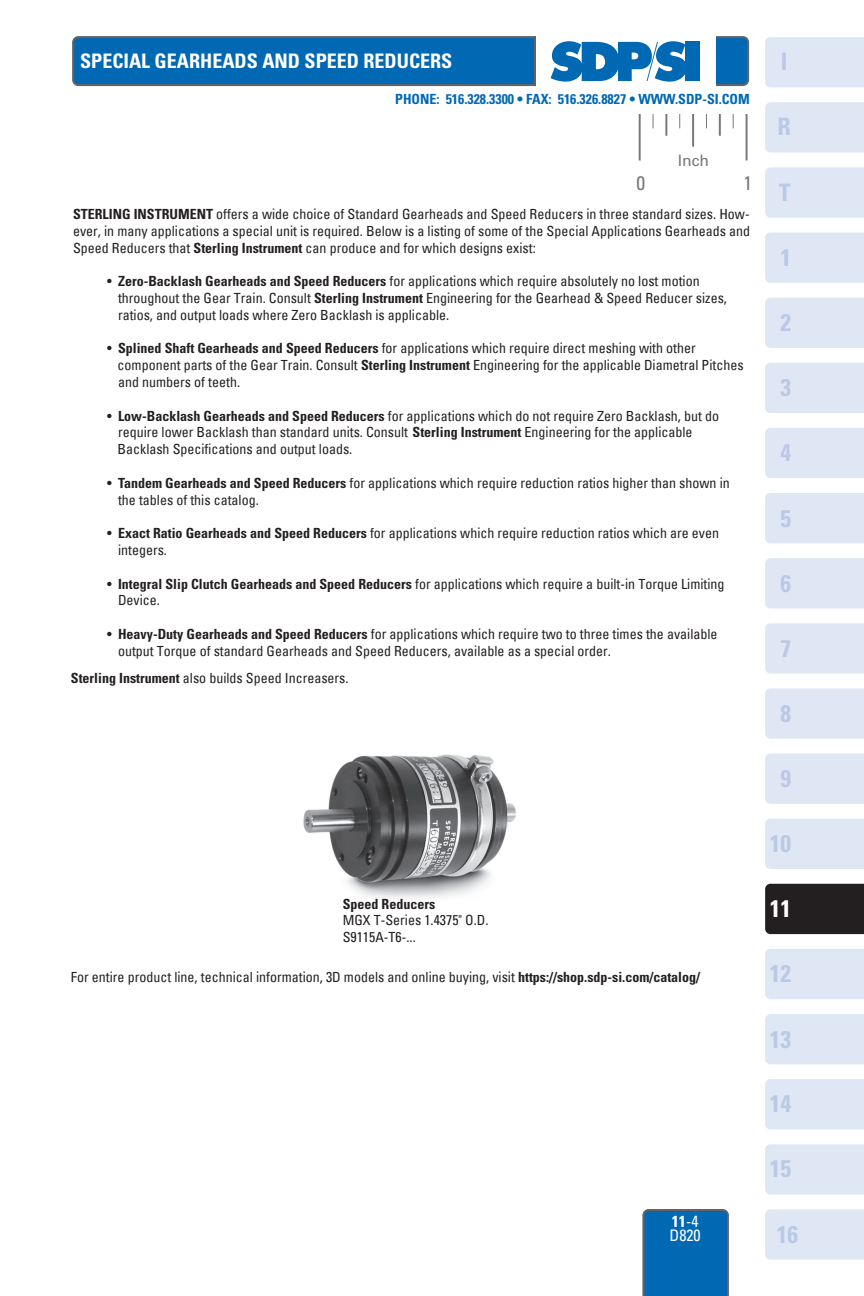
<style>
.page{position:relative;width:864px;height:1296px;background:#fff}
.page>*{position:absolute;margin:0;border:0;box-sizing:border-box;transform-origin:0 0}
.t1{font:700 condensed 24px "Univers";color:#b9c9e6}
.t2{font:700 condensed 24px "Univers";color:#fff}
.t3{font:700 condensed 20px "Univers";color:#fff}
.t4{font:condensed 19.6px "Univers";color:#76787b}
.t5{font:700 condensed 16px "Univers";color:#fff}
.t6{font:condensed 16px "Univers";color:#fff}
.t7{font:15.8px "Univers";color:#76787b}
.t8{font:condensed 14px/16.8px "Univers";color:#231f20}
.t9{font:700 condensed 14px "Univers";color:#0168b3}
.t10{font:700 condensed 14px "Univers";color:#231f20}
.s1{font-weight:700}
.s2{font-weight:400}
</style>
<div class="page">
<div style="left:765px;top:37px;width:99px;height:50px;background:#e0e7f4"></div>
<div style="left:765px;top:102px;width:99px;height:51px;background:#e0e7f4"></div>
<div style="left:765px;top:232px;width:99px;height:51px;background:#e0e7f4"></div>
<div style="left:765px;top:298px;width:99px;height:50px;background:#e0e7f4"></div>
<div style="left:765px;top:363px;width:99px;height:50px;background:#e0e7f4"></div>
<div style="left:765px;top:428px;width:99px;height:50px;background:#e0e7f4"></div>
<div style="left:765px;top:493px;width:99px;height:50px;background:#e0e7f4"></div>
<div style="left:765px;top:558px;width:99px;height:50px;background:#e0e7f4"></div>
<div style="left:765px;top:623px;width:99px;height:51px;background:#e0e7f4"></div>
<div style="left:765px;top:688px;width:99px;height:51px;background:#e0e7f4"></div>
<div style="left:765px;top:754px;width:99px;height:50px;background:#e0e7f4"></div>
<div style="left:765px;top:819px;width:99px;height:50px;background:#e0e7f4"></div>
<div style="left:765px;top:884px;width:99px;height:50px;background:#231f20"></div>
<div style="left:765px;top:949px;width:99px;height:50px;background:#e0e7f4"></div>
<div style="left:765px;top:1014px;width:99px;height:50px;background:#e0e7f4"></div>
<div style="left:765px;top:167px;width:99px;height:51px;background:#e0e7f4"></div>
<div style="left:765px;top:1079px;width:99px;height:50px;background:#e0e7f4"></div>
<div style="left:765px;top:1144px;width:99px;height:51px;background:#e0e7f4"></div>
<div style="left:765px;top:1209px;width:99px;height:51px;background:#e0e7f4"></div>
<svg style="left:642px;top:1209px;width:87px;height:87px;background:#0968ae"></svg>
<div style="left:73px;top:37px;width:675px;height:48px;background:#0168b3;border-radius:5px"></div>
<div style="left:72px;top:36px;width:677px;height:50px;border:2px solid #636366;border-radius:5px"></div>
<div style="left:536px;top:33px;width:180px;height:54px;background:#fff"></div>
<hr style="left:534px;top:36px;width:2px;height:50px;background:#636366">
<div style="left:686px;top:42px;width:14px;height:39px;background:#0168b3"></div>
<svg style="left:551px;top:41px;width:136px;height:41px"></svg>
<img style="left:303px;top:754px;width:213px;height:145px">
<hr style="left:639px;top:114px;width:2px;height:46px;background:#76787b">
<hr style="left:746px;top:114px;width:2px;height:46px;background:#76787b">
<hr style="left:692px;top:114px;width:2px;height:33px;background:#76787b">
<hr style="left:665px;top:114px;width:2px;height:22px;background:#76787b">
<svg style="left:653px;top:114px;width:1px;height:14px"></svg>
<svg style="left:679px;top:114px;width:1px;height:14px"></svg>
<hr style="left:719px;top:114px;width:2px;height:22px;background:#76787b">
<svg style="left:706px;top:114px;width:1px;height:14px"></svg>
<svg style="left:733px;top:114px;width:1px;height:14px"></svg>
<p class="t3" style="left:80px;top:49px;width:374px">SPECIAL GEARHEADS AND SPEED REDUCERS</p>
<p class="t9" style="left:395px;top:91px;width:356px">PHONE: 516.328.3300 • FAX: 516.326.8827 • WWW.SDP-SI.COM</p>
<p class="t7" style="left:678px;top:151px;width:33px">Inch</p>
<p class="t4" style="left:636px;top:171px;width:10px">0</p>
<p class="t4" style="left:743px;top:171px;width:10px">1</p>
<p class="t8" style="left:73px;top:205px;width:679px;text-align:justify"><span class="s1">STERLING INSTRUMENT</span> offers a wide choice of Standard Gearheads and Speed Reducers in three standard sizes. How&shy;ever, in many applications a special unit is required. Below is a listing of some of the Special Applications Gearheads and Speed Reducers that <span class="s1">Sterling Instrument</span> can produce and for which designs exist:</p>
<p class="t8" style="left:118px;top:273px;width:610px;text-indent:-11px">• <span class="s1">Zero-Backlash Gearheads and Speed Reducers</span> for applications which require absolutely no lost motion throughout the Gear Train. Consult <span class="s1">Sterling Instrument</span> Engineering for the Gearhead &amp; Speed Reducer sizes, ratios, and output loads where Zero Backlash is applicable.</p>
<p class="t8" style="left:107px;top:340px;width:590px">• <span class="s1">Splined Shaft Gearheads and Speed Reducers</span> for applications which require direct meshing with other</p>
<p class="t8" style="left:118px;top:357px;width:628px">component parts of the Gear Train. Consult <span class="s1">Sterling Instrument</span> Engineering for the applicable Diametral Pitches and numbers of teeth.</p>
<p class="t8" style="left:118px;top:407px;width:603px;text-indent:-11px">• <span class="s1">Low-Backlash Gearheads and Speed Reducers</span> for applications which do not require Zero Backlash, but do require lower Backlash than standard units. Consult <span class="s1">Sterling Instrument</span> Engineering for the applicable</p>
<p class="t8" style="left:118px;top:441px;width:236px">Backlash Specifications and output loads.</p>
<p class="t8" style="left:118px;top:474px;width:613px;text-indent:-11px">• <span class="s1">Tandem Gearheads and Speed Reducers</span> for applications which require reduction ratios higher than shown in the tables of this catalog.</p>
<p class="t8" style="left:107px;top:525px;width:613px">• <span class="s1">Exact Ratio Gearheads and Speed Reducers</span> for applications which require reduction ratios which are even</p>
<p class="t8" style="left:118px;top:541px;width:50px">integers.</p>
<p class="t8" style="left:118px;top:575px;width:608px;text-indent:-11px">• <span class="s1">Integral Slip Clutch Gearheads and Speed Reducers</span> for applications which require a built-in Torque Limiting<br>Device.</p>
<p class="t8" style="left:118px;top:625px;width:601px;text-indent:-11px">• <span class="s1">Heavy-Duty Gearheads and Speed Reducers</span> for applications which require two to three times the available output Torque of standard Gearheads and Speed Reducers, available as a special order.</p>
<p class="t8" style="left:71px;top:670px;width:279px"><span class="s1">Sterling Instrument</span> also builds Speed Increasers.</p>
<p class="t10" style="left:343px;top:895px;width:94px">Speed Reducers</p>
<p class="t8" style="left:343px;top:912px;width:147px">MGX T-Series 1.4375" O.D.</p>
<p class="t8" style="left:343px;top:929px;width:75px">S9115A-T6-...</p>
<p class="t8" style="left:71px;top:969px;width:631px">For entire product line, technical information, 3D models and online buying, visit <span class="s1">https://shop.sdp-si.com/catalog/</span></p>
<p class="t5" style="left:672px;top:1212px;width:28px">11<span class="s2">-4</span></p>
<p class="t6" style="left:670px;top:1225px;width:33px">D820</p>
<h1 class="t1" style="left:781px;top:47px;width:8px">I</h1>
<h1 class="t1" style="left:778px;top:112px;width:15px">R</h1>
<h1 class="t1" style="left:779px;top:177px;width:13px">T</h1>
<h1 class="t1" style="left:780px;top:243px;width:12px">1</h1>
<h1 class="t1" style="left:780px;top:308px;width:12px">2</h1>
<h1 class="t1" style="left:780px;top:373px;width:12px">3</h1>
<h1 class="t1" style="left:780px;top:438px;width:12px">4</h1>
<h1 class="t1" style="left:780px;top:503px;width:12px">5</h1>
<h1 class="t1" style="left:780px;top:568px;width:12px">6</h1>
<h1 class="t1" style="left:780px;top:634px;width:12px">7</h1>
<h1 class="t1" style="left:780px;top:699px;width:12px">8</h1>
<h1 class="t1" style="left:780px;top:764px;width:12px">9</h1>
<h1 class="t1" style="left:770px;top:829px;width:23px">10</h1>
<h1 class="t2" style="left:770px;top:894px;width:23px">11</h1>
<h1 class="t1" style="left:770px;top:959px;width:23px">12</h1>
<h1 class="t1" style="left:770px;top:1024px;width:23px">13</h1>
<h1 class="t1" style="left:770px;top:1089px;width:23px">14</h1>
<h1 class="t1" style="left:770px;top:1154px;width:23px">15</h1>
<h1 class="t1" style="left:777px;top:1219px;width:23px">16</h1>
</div>
